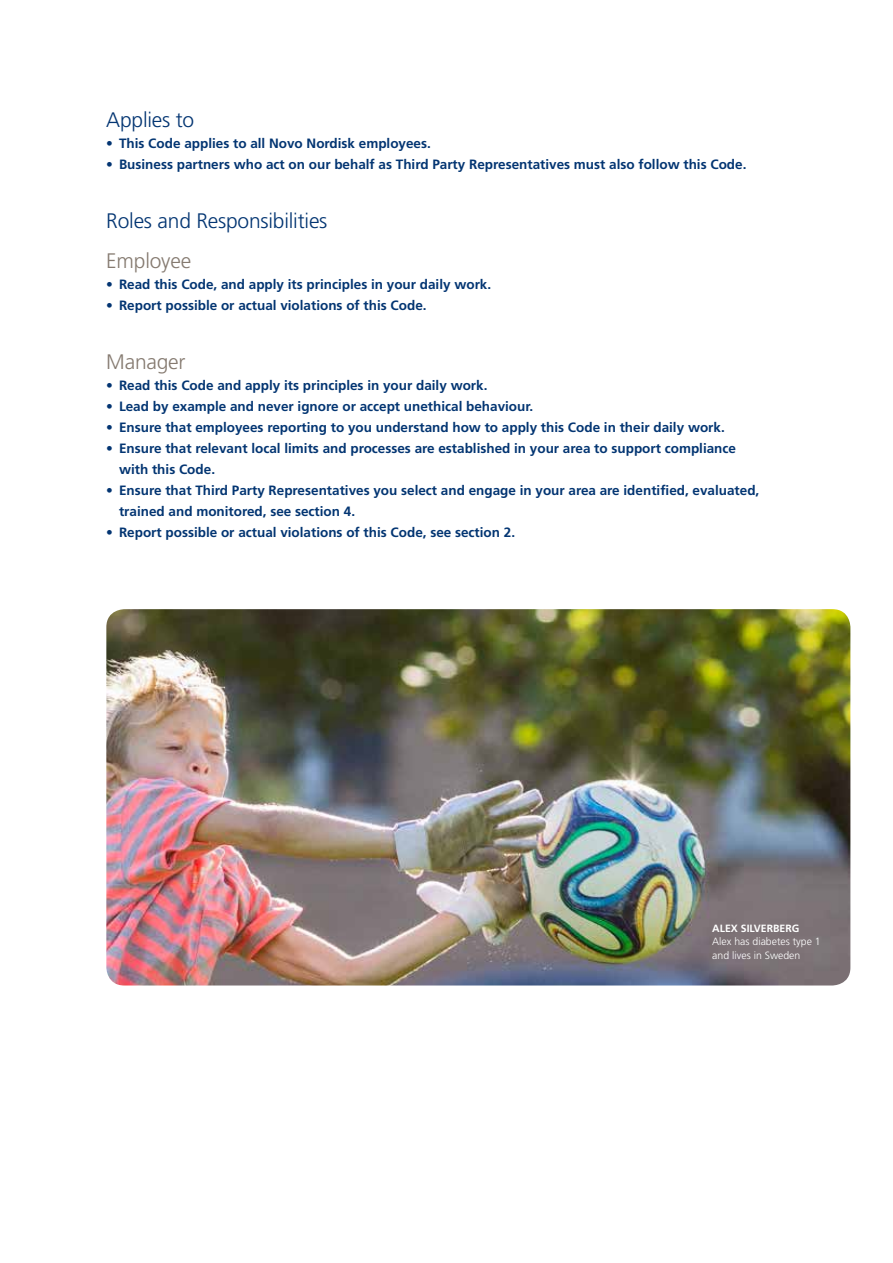
<style>
.page{position:relative;width:893px;height:1263px;background:#fff}
.page>*{position:absolute;margin:0;border:0;box-sizing:border-box;transform-origin:0 0}
.t1{font:300 21px "Frutiger";letter-spacing:-.01em;color:#033572}
.t2{font:300 21px "Frutiger";letter-spacing:-.01em;color:#857a70}
.t3{font:700 13.5px/21px "Frutiger";color:#033572}
.t4{font:300 10.5px/13.5px "Frutiger";color:#fff}
.t5{font:700 10.5px "Frutiger";color:#fff}
</style>
<div class="page">
<img style="left:106px;top:609px;width:744px;height:376px">
<h1 class="t1" style="left:106px;top:108px;width:89px">Applies to</h1>
<p class="t3" style="left:106px;top:133px;width:326px">• This Code applies to all Novo Nordisk employees.</p>
<p class="t3" style="left:106px;top:154px;width:642px">• Business partners who act on our behalf as Third Party Representatives must also follow this Code.</p>
<h1 class="t1" style="left:106px;top:209px;width:223px">Roles and Responsibilities</h1>
<h1 class="t2" style="left:106px;top:249px;width:86px">Employee</h1>
<p class="t3" style="left:106px;top:274px;width:386px">• Read this Code, and apply its principles in your daily work.</p>
<p class="t3" style="left:106px;top:295px;width:322px">• Report possible or actual violations of this Code.</p>
<h1 class="t2" style="left:106px;top:350px;width:81px">Manager</h1>
<p class="t3" style="left:106px;top:375px;width:383px">• Read this Code and apply its principles in your daily work.</p>
<p class="t3" style="left:106px;top:396px;width:428px">• Lead by example and never ignore or accept unethical behaviour.</p>
<p class="t3" style="left:106px;top:417px;width:620px">• Ensure that employees reporting to you understand how to apply this Code in their daily work.</p>
<p class="t3" style="left:119px;top:438px;width:618px;text-indent:-13px">• Ensure that relevant local limits and processes are established in your area to support compliance with this Code.</p>
<p class="t3" style="left:119px;top:480px;width:642px;text-indent:-13px">• Ensure that Third Party Representatives you select and engage in your area are identified, evaluated, trained and monitored, see section 4.</p>
<p class="t3" style="left:106px;top:522px;width:410px">• Report possible or actual violations of this Code, see section 2.</p>
<p class="t5" style="left:712px;top:922px;width:89px">ALEX SILVERBERG</p>
<p class="t4" style="left:712px;top:935px;width:110px">Alex has diabetes type 1 and lives in Sweden</p>
</div>
